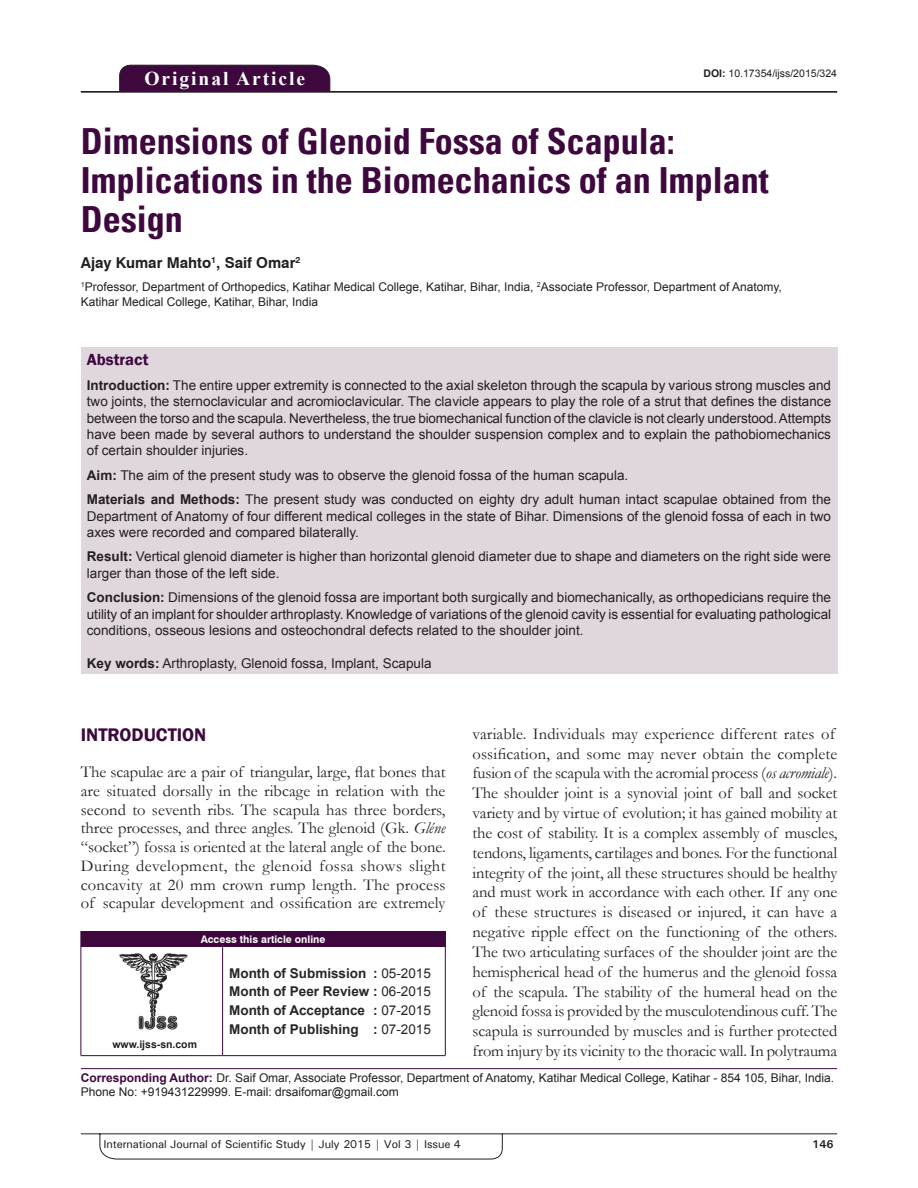
<style>
.page{position:relative;width:918px;height:1188px;background:#fff}
.page>*{position:absolute;margin:0;border:0;box-sizing:border-box;transform-origin:0 0}
.t1{font:700 condensed 36px/39px "Univers";color:#3e083e}
.t2{font:700 19.5px "Times New Roman";letter-spacing:.1em;color:#fff}
.t3{font:600 18.75px "Franklin Gothic";color:#3e083e}
.t4{font:16.5px/19.8px "Garamond";letter-spacing:-.005em;color:#231f20}
.t5{font:600 16.5px "Franklin Gothic";color:#3e083e}
.t6{font:700 15px "Swiss 721 BT";color:#231f20}
.t7{font:13.5px/16.2px "Arial";color:#231f20}
.t8{font:700 13.5px/18.8px "Arial";color:#282526;text-align:justify}
.t9{font:12px/14.4px "Arial";color:#231f20}
.t10{font:500 11.25px "Univers";letter-spacing:-.01em;color:#231f20}
.t11{font:700 11.25px "Univers";color:#231f20}
.t12{font:10.5px "Arial";color:#231f20}
.t13{font:700 10.5px "Swiss 721 BT";color:#fff}
.t14{font:700 10.5px "Arial";color:#231f20}
.s1{font-weight:700}
.s2{font-style:italic}
.s3{font-weight:400}
.s4{font-weight:700;color:#3e083e}
</style>
<div class="page">
<svg style="left:81px;top:1133px;width:757px;height:26px"></svg>
<div style="left:119px;top:65px;width:211px;height:26px;background:#3e083e"></div>
<hr style="left:81px;top:91px;width:756px;height:1px;background:#231f20">
<div style="left:81px;top:348px;width:756px;height:326px;background:#e0d7de"></div>
<img style="left:119px;top:953px;width:69px;height:76px">
<div style="left:81px;top:931px;width:364px;height:15px;background:#3e083e"></div>
<svg style="left:445px;top:931px;width:1px;height:15px"></svg>
<hr style="left:81px;top:946px;width:142px;height:1px;background:#3e083e">
<hr style="left:81px;top:947px;width:1px;height:108px;background:#3e083e">
<hr style="left:81px;top:1055px;width:142px;height:1px;background:#231f20">
<hr style="left:223px;top:946px;width:223px;height:1px;background:#3e083e">
<hr style="left:222px;top:947px;width:1px;height:108px;background:#3e083e">
<hr style="left:445px;top:947px;width:1px;height:108px;background:#3e083e">
<hr style="left:223px;top:1055px;width:223px;height:1px;background:#3e083e">
<hr style="left:81px;top:1068px;width:756px;height:1px;background:#3e083e">
<h2 class="t2" style="left:144px;top:67px;width:162px">Original Article</h2>
<p class="t12" style="left:703px;top:67px;width:135px"><span class="s1">DOI:</span> 10.17354/ijss/2015/324</p>
<h1 class="t1" style="left:81px;top:122px;width:689px">Dimensions of Glenoid Fossa of Scapula:<br>Implications in the Biomechanics of an Implant<br>Design</h1>
<p class="t6" style="left:81px;top:254px;width:221px">Ajay Kumar Mahto<sup>1</sup>, Saif Omar<sup>2</sup></p>
<p class="t9" style="left:81px;top:280px;width:703px"><sup>1</sup>Professor, Department of Orthopedics, Katihar Medical College, Katihar, Bihar, India, <sup>2</sup>Associate Professor, Department of Anatomy,<br>Katihar Medical College, Katihar, Bihar, India</p>
<p class="t5" style="left:87px;top:350px;width:63px">Abstract</p>
<p class="t7" style="left:87px;top:377px;width:746px;text-align:justify"><span class="s1">Introduction:</span> The entire upper extremity is connected to the axial skeleton through the scapula by various strong muscles and two joints, the sternoclavicular and acromioclavicular. The clavicle appears to play the role of a strut that defines the distance between the torso and the scapula. Nevertheless, the true biomechanical function of the clavicle is not clearly understood. Attempts have been made by several authors to understand the shoulder suspension complex and to explain the pathobiomechanics of certain shoulder injuries.</p>
<p class="t7" style="left:87px;top:463px;width:746px;line-height:24.8px"><span class="s1">Aim:</span> The aim of the present study was to observe the glenoid fossa of the human scapula.<br><span class="s1">Materials and Methods:</span> The present study was conducted on eighty dry adult human intact scapulae obtained from the</p>
<p class="t7" style="left:87px;top:508px;width:746px">Department of Anatomy of four different medical colleges in the state of Bihar. Dimensions of the glenoid fossa of each in two axes were recorded and compared bilaterally.</p>
<p class="t7" style="left:87px;top:549px;width:746px"><span class="s1">Result:</span> Vertical glenoid diameter is higher than horizontal glenoid diameter due to shape and diameters on the right side were larger than those of the left side.</p>
<p class="t7" style="left:87px;top:590px;width:746px;text-align:justify"><span class="s1">Conclusion:</span> Dimensions of the glenoid fossa are important both surgically and biomechanically, as orthopedicians require the utility of an implant for shoulder arthroplasty. Knowledge of variations of the glenoid cavity is essential for evaluating pathological conditions, osseous lesions and osteochondral defects related to the shoulder joint.</p>
<p class="t7" style="left:87px;top:655px;width:346px"><span class="s1">Key words:</span> Arthroplasty, Glenoid fossa, Implant, Scapula</p>
<p class="t4" style="left:473px;top:724px;width:366px">variable. Individuals may experience different rates of ossification, and some may never obtain the complete fusion of the scapula with the acromial process (<span class="s2">os acromiale</span>).<br>The shoulder joint is a synovial joint of ball and socket variety and by virtue of evolution; it has gained mobility at the cost of stability. It is a complex assembly of muscles, tendons, ligaments, cartilages and bones. For the functional integrity of the joint, all these structures should be healthy and must work in accordance with each other. If any one of these structures is diseased or injured, it can have a negative ripple effect on the functioning of the others.<br>The two articulating surfaces of the shoulder joint are the hemispherical head of the humerus and the glenoid fossa of the scapula. The stability of the humeral head on the glenoid fossa is provided by the musculotendinous cuff. The scapula is surrounded by muscles and is further protected from injury by its vicinity to the thoracic wall. In polytrauma</p>
<h3 class="t3" style="left:81px;top:724px;width:127px">INTRODUCTION</h3>
<p class="t4" style="left:81px;top:763px;width:366px;line-height:18.8px;text-align:justify">The scapulae are a pair of triangular, large, flat bones that are situated dorsally in the ribcage in relation with the second to seventh ribs. The scapula has three borders, three processes, and three angles. The glenoid (Gk. <span class="s2">Gléne </span>“socket”) fossa is oriented at the lateral angle of the bone.<br>During development, the glenoid fossa shows slight concavity at 20 mm crown rump length. The process of scapular development and ossification are extremely</p>
<p class="t13" style="left:201px;top:933px;width:126px">Access this article online</p>
<p class="t8" style="left:229px;top:964px;width:203px">Month of Submission : <span class="s3">05-2015<br></span>Month of Peer Review : <span class="s3">06-2015<br></span>Month of Acceptance : <span class="s3">07-2015<br></span>Month of Publishing : <span class="s3">07-2015</span></p>
<p class="t9" style="left:81px;top:1070px;width:755px"><span class="s4">Corresponding Author:</span> Dr. Saif Omar, Associate Professor, Department of Anatomy, Katihar Medical College, Katihar - 854 105, Bihar, India.<br>Phone No: +919431229999. E-mail: drsaifomar@gmail.com</p>
<p class="t14" style="left:112px;top:1038px;width:86px">www.ijss-sn.com</p>
<p class="t10" style="left:104px;top:1137px;width:359px">International Journal of Scientific Study | July 2015 | Vol 3 | Issue 4</p>
<p class="t11" style="left:812px;top:1137px;width:23px">146</p>
</div>
